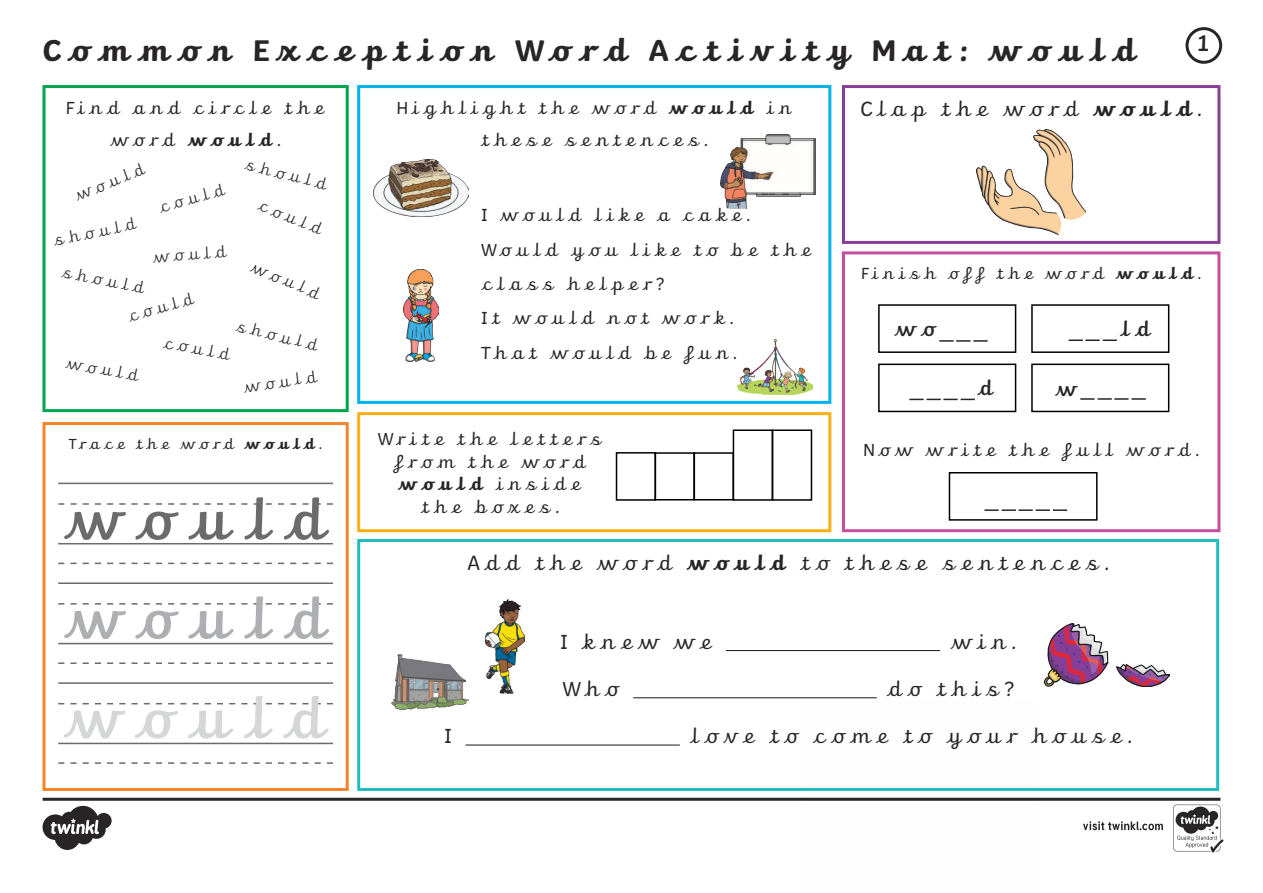
<style>
.page{position:relative;width:1263px;height:893px;background:#fff}
.page>*{position:absolute;margin:0;border:0;box-sizing:border-box;transform-origin:0 0}
.Underline{font:600 57px "Twinkl Precursive";letter-spacing:.15em;color:#6b6b6e}
.Underline-2{font:600 57px "Twinkl Precursive";letter-spacing:.15em;color:#aeafb3}
.Underline-3{font:600 57px "Twinkl Precursive";letter-spacing:.15em;color:#d5d6d8}
.Heading{font:700 31.5px "Twinkl Precursive";letter-spacing:.15em;color:#282526}
.Mat_Number{font:600 24px "Twinkl Precursive";color:#282526}
.Body_Copy{font:21px "Twinkl Precursive";letter-spacing:.15em;color:#282526}
.Underline-4{font:21px "Twinkl Precursive";letter-spacing:.15em;color:#282526}
.Underline-5{font:600 21px "Twinkl Precursive";color:#282526}
.Body_Copy-2{font:18px/22.5px "Twinkl Precursive";letter-spacing:.15em;color:#282526;text-align:center}
.Underline-6{font:300 16.5px "Twinkl Precursive";color:#282526}
.Body_Copy-3{font:16.5px "Twinkl Precursive";letter-spacing:.15em;color:#282526}
.Underline-7{font:15px "Twinkl Precursive";letter-spacing:.15em;color:#282526}
.s1{font-weight:700}
</style>
<div class="page">
<svg style="left:43px;top:798px;width:1180px;height:54px"></svg>
<div style="left:842px;top:251px;width:378px;height:281px;border:3px solid #c74d9d"></div>
<div style="left:357px;top:85px;width:474px;height:319px;border:3px solid #00b3ef"></div>
<div style="left:42px;top:422px;width:307px;height:369px;border:3px solid #f5852a"></div>
<div style="left:42px;top:85px;width:307px;height:327px;border:3px solid #00a54f"></div>
<hr style="left:726px;top:650px;width:214px;height:1px;background:#282526">
<hr style="left:633px;top:697px;width:244px;height:1px;background:#282526">
<hr style="left:465px;top:744px;width:215px;height:2px;background:#282526">
<div style="left:357px;top:539px;width:862px;height:252px;border:3px solid #21bdbd"></div>
<div style="left:842px;top:85px;width:378px;height:159px;border:3px solid #873e97"></div>
<div style="left:1185px;top:27px;width:37px;height:37px;border:3px solid #282526;border-radius:50%"></div>
<div style="left:357px;top:412px;width:474px;height:120px;border:3px solid #faaf18"></div>
<img style="left:977px;top:129px;width:109px;height:106px">
<div style="left:878px;top:304px;width:138px;height:49px;border:2px solid #000"></div>
<div style="left:878px;top:364px;width:138px;height:48px;border:2px solid #000"></div>
<div style="left:1031px;top:304px;width:138px;height:49px;border:2px solid #000"></div>
<div style="left:1031px;top:364px;width:138px;height:48px;border:2px solid #000"></div>
<div style="left:949px;top:472px;width:148px;height:49px;border:2px solid #000"></div>
<div style="left:772px;top:429px;width:40px;height:72px;border:2px solid #000"></div>
<div style="left:733px;top:429px;width:40px;height:72px;border:2px solid #000"></div>
<div style="left:616px;top:452px;width:40px;height:49px;border:2px solid #000"></div>
<div style="left:654px;top:452px;width:41px;height:48px;border:2px solid #000"></div>
<div style="left:693px;top:452px;width:41px;height:48px;border:2px solid #000"></div>
<hr style="left:58px;top:543px;width:275px;height:1px;background:#6b6b6e">
<svg style="left:58px;top:503px;width:275px;height:2px"></svg>
<hr style="left:58px;top:483px;width:275px;height:1px;background:#6b6b6e">
<svg style="left:58px;top:563px;width:275px;height:1px"></svg>
<hr style="left:58px;top:643px;width:275px;height:1px;background:#6b6b6e">
<svg style="left:58px;top:603px;width:275px;height:2px"></svg>
<hr style="left:58px;top:582px;width:275px;height:2px;background:#6b6b6e">
<svg style="left:58px;top:662px;width:275px;height:2px"></svg>
<hr style="left:58px;top:743px;width:275px;height:1px;background:#6b6b6e">
<svg style="left:58px;top:703px;width:275px;height:1px"></svg>
<hr style="left:58px;top:682px;width:275px;height:2px;background:#6b6b6e">
<svg style="left:58px;top:762px;width:275px;height:2px"></svg>
<svg style="left:939px;top:340px;width:49px;height:2px"></svg>
<svg style="left:1069px;top:339px;width:48px;height:2px"></svg>
<svg style="left:909px;top:399px;width:66px;height:1px"></svg>
<svg style="left:1080px;top:398px;width:66px;height:2px"></svg>
<svg style="left:984px;top:509px;width:83px;height:2px"></svg>
<img style="left:373px;top:160px;width:95px;height:57px">
<img style="left:403px;top:269px;width:36px;height:92px">
<img style="left:737px;top:339px;width:75px;height:56px">
<img style="left:721px;top:135px;width:94px;height:73px">
<img style="left:486px;top:600px;width:38px;height:93px">
<img style="left:1044px;top:623px;width:125px;height:64px">
<img style="left:391px;top:655px;width:77px;height:54px">
<p class="Heading" style="left:42px;top:32px;width:1097px">Common Exception Word Activity Mat: would</p>
<p class="Mat_Number" style="left:1196px;top:28px;width:16px">1</p>
<p class="Body_Copy-2" style="left:66px;top:93px;width:261px;line-height:31.5px">Find and circle the word <span class="s1">would</span>.</p>
<p class="Underline-6" style="left:247px;top:155px;width:87px;rotate:14deg">should</p>
<p class="Underline-6" style="left:72px;top:188px;width:77px;rotate:-22deg">would</p>
<p class="Underline-6" style="left:156px;top:199px;width:70px;rotate:-16deg">could</p>
<p class="Underline-6" style="left:262px;top:196px;width:70px;rotate:22deg">could</p>
<p class="Underline-6" style="left:52px;top:232px;width:87px;rotate:-12deg">should</p>
<p class="Underline-6" style="left:151px;top:248px;width:77px;rotate:-5deg">would</p>
<p class="Underline-6" style="left:255px;top:257px;width:77px;rotate:23deg">would</p>
<p class="Underline-6" style="left:64px;top:262px;width:87px;rotate:11deg">should</p>
<p class="Underline-6" style="left:125px;top:307px;width:70px;rotate:-16deg">could</p>
<p class="Underline-6" style="left:165px;top:333px;width:70px;rotate:10deg">could</p>
<p class="Underline-6" style="left:238px;top:316px;width:87px;rotate:14deg">should</p>
<p class="Underline-6" style="left:67px;top:353px;width:77px;rotate:10deg">would</p>
<p class="Underline-6" style="left:242px;top:379px;width:77px;rotate:-9deg">would</p>
<p class="Underline-7" style="left:69px;top:435px;width:255px">Trace the word <span class="s1">would</span>.</p>
<p class="Underline" style="left:63px;top:486px;width:269px">would</p>
<p class="Underline-2" style="left:63px;top:586px;width:269px">would</p>
<p class="Underline-3" style="left:63px;top:685px;width:269px">would</p>
<p class="Body_Copy-2" style="left:396px;top:93px;width:398px;line-height:31.5px">Highlight the word <span class="s1">would</span> in these sentences.</p>
<p class="Body_Copy-2" style="left:481px;top:204px;width:271px">I would like a cake.</p>
<p class="Body_Copy-2" style="left:481px;top:239px;width:333px">Would you like to be the</p>
<p class="Body_Copy-2" style="left:481px;top:273px;width:185px">class helper?</p>
<p class="Body_Copy-2" style="left:481px;top:308px;width:255px">It would not work.</p>
<p class="Body_Copy-2" style="left:481px;top:342px;width:258px">That would be fun.</p>
<p class="Body_Copy-2" style="left:377px;top:428px;width:227px">Write the letters from the word <span class="s1">would</span> inside the boxes.</p>
<p class="Underline-4" style="left:860px;top:97px;width:344px">Clap the word <span class="s1">would</span>.</p>
<p class="Body_Copy-3" style="left:861px;top:264px;width:342px">Finish off the word <span class="s1">would</span>.</p>
<p class="Underline-5" style="left:894px;top:317px;width:44px">wo</p>
<p class="Underline-5" style="left:1120px;top:317px;width:34px">ld</p>
<p class="Underline-5" style="left:977px;top:375px;width:19px">d</p>
<p class="Underline-5" style="left:1055px;top:376px;width:25px">w</p>
<p class="Body_Copy-2" style="left:863px;top:439px;width:338px">Now write the full word.</p>
<p class="Body_Copy" style="left:467px;top:551px;width:644px">Add the word <span class="s1">would</span> to these sentences.</p>
<p class="Body_Copy" style="left:560px;top:630px;width:155px">I knew we</p>
<p class="Body_Copy" style="left:950px;top:630px;width:68px">win.</p>
<p class="Body_Copy" style="left:562px;top:677px;width:60px">Who</p>
<p class="Body_Copy" style="left:886px;top:677px;width:129px">do this?</p>
<p class="Body_Copy" style="left:444px;top:724px;width:10px">I</p>
<p class="Body_Copy" style="left:689px;top:724px;width:444px">love to come to your house.</p>
</div>
